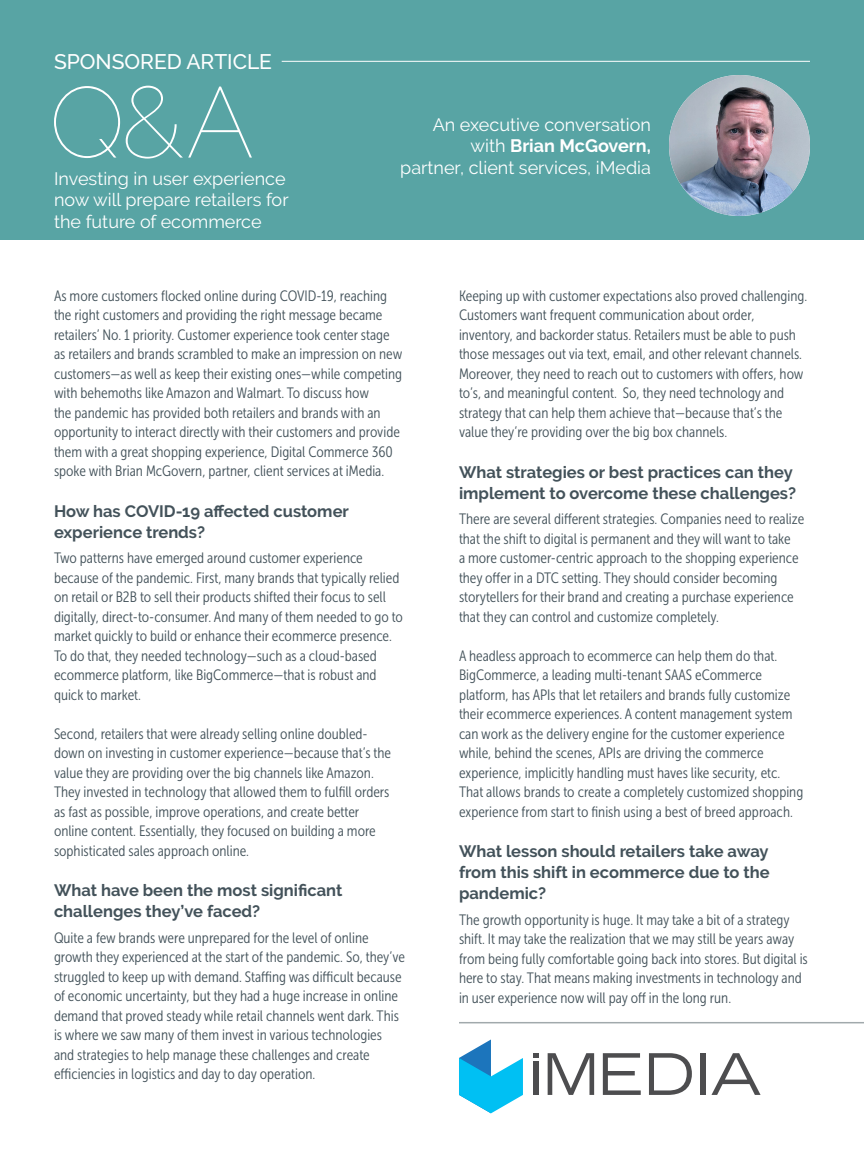
<style>
.page{position:relative;width:864px;height:1161px;background:#fff}
.page>*{position:absolute;margin:0;border:0;box-sizing:border-box;transform-origin:0 0}
.t1{font:500 21px "Raleway";color:#fff}
.t2{font:18px/21.6px "Raleway";color:#fff;text-align:right}
.t3{font:700 16.5px/21px "Raleway";color:#43525a}
.t4{font:15px/19.5px "Museo Sans Cond 300";color:#43525a}
.s1{font-weight:700}
</style>
<div class="page">
<div style="left:0;top:0;width:864px;height:240px;background:#58a4a4"></div>
<hr style="left:282px;top:61px;width:528px;height:1px;background:#fff">
<img style="left:669px;top:75px;width:141px;height:141px;border-radius:70px">
<hr style="left:459px;top:1022px;width:405px;height:1px;background:#a1a9ac">
<svg style="left:54px;top:86px;width:198px;height:73px"></svg>
<svg style="left:459px;top:1040px;width:64px;height:73px"></svg>
<svg style="left:548px;top:1053px;width:46px;height:42px"></svg>
<svg style="left:603px;top:1053px;width:38px;height:42px"></svg>
<svg style="left:649px;top:1053px;width:43px;height:42px"></svg>
<div style="left:700px;top:1053px;width:5px;height:42px;background:#4d4d4f"></div>
<svg style="left:711px;top:1053px;width:50px;height:42px"></svg>
<svg style="left:534px;top:1053px;width:5px;height:5px"></svg>
<div style="left:534px;top:1061px;width:5px;height:34px;background:#4d4d4f"></div>
<h1 class="t1" style="left:54px;top:50px;width:219px">SPONSORED ARTICLE</h1>
<p class="t2" style="left:54px;top:167px;width:236px;text-align:left">Investing in user experience now will prepare retailers for the future of ecommerce</p>
<p class="t2" style="left:400px;top:114px;width:252px">An executive conversation with <span class="s1">Brian McGovern,<br></span>partner, client services, iMedia</p>
<p class="t4" style="left:54px;top:286px;width:350px">As more customers flocked online during COVID-19, reaching the right customers and providing the right message became retailers’ No. 1 priority. Customer experience took center stage as retailers and brands scrambled to make an impression on new customers—as well as keep their existing ones—while competing with behemoths like Amazon and Walmart. To discuss how<br>the pandemic has provided both retailers and brands with an opportunity to interact directly with their customers and provide them with a great shopping experience, Digital Commerce 360 spoke with Brian McGovern, partner, client services at iMedia.</p>
<p class="t3" style="left:54px;top:501px;width:296px">How has COVID-19 affected customer experience trends?</p>
<p class="t4" style="left:54px;top:549px;width:351px">Two patterns have emerged around customer experience because of the pandemic. First, many brands that typically relied on retail or B2B to sell their products shifted their focus to sell digitally, direct-to-consumer. And many of them needed to go to market quickly to build or enhance their ecommerce presence.<br>To do that, they needed technology—such as a cloud-based ecommerce platform, like BigCommerce—that is robust and quick to market.</p>
<p class="t4" style="left:54px;top:724px;width:339px">Second, retailers that were already selling online doubled&shy;down on investing in customer experience—because that’s the value they are providing over the big channels like Amazon.<br>They invested in technology that allowed them to fulfill orders as fast as possible, improve operations, and create better online content. Essentially, they focused on building a more sophisticated sales approach online.</p>
<p class="t3" style="left:54px;top:880px;width:290px">What have been the most significant challenges they’ve faced?</p>
<p class="t4" style="left:54px;top:928px;width:353px">Quite a few brands were unprepared for the level of online growth they experienced at the start of the pandemic. So, they’ve struggled to keep up with demand. Staffing was difficult because of economic uncertainty, but they had a huge increase in online demand that proved steady while retail channels went dark. This is where we saw many of them invest in various technologies and strategies to help manage these challenges and create efficiencies in logistics and day to day operation.</p>
<p class="t4" style="left:459px;top:286px;width:350px">Keeping up with customer expectations also proved challenging.<br>Customers want frequent communication about order, inventory, and backorder status. Retailers must be able to push those messages out via text, email, and other relevant channels.<br>Moreover, they need to reach out to customers with offers, how to’s, and meaningful content. So, they need technology and strategy that can help them achieve that—because that’s the value they’re providing over the big box channels.</p>
<p class="t3" style="left:459px;top:462px;width:339px">What strategies or best practices can they implement to overcome these challenges?</p>
<p class="t4" style="left:459px;top:510px;width:347px">There are several different strategies. Companies need to realize that the shift to digital is permanent and they will want to take<br>a more customer-centric approach to the shopping experience they offer in a DTC setting. They should consider becoming storytellers for their brand and creating a purchase experience that they can control and customize completely.</p>
<p class="t4" style="left:459px;top:646px;width:346px">A headless approach to ecommerce can help them do that.<br>BigCommerce, a leading multi-tenant SAAS eCommerce platform, has APIs that let retailers and brands fully customize their ecommerce experiences. A content management system can work as the delivery engine for the customer experience while, behind the scenes, APIs are driving the commerce experience, implicitly handling must haves like security, etc.<br>That allows brands to create a completely customized shopping experience from start to finish using a best of breed approach.</p>
<p class="t3" style="left:459px;top:841px;width:312px;text-align:justify">What lesson should retailers take away from this shift in ecommerce due to the pandemic?</p>
<p class="t4" style="left:459px;top:910px;width:350px">The growth opportunity is huge. It may take a bit of a strategy shift. It may take the realization that we may still be years away from being fully comfortable going back into stores. But digital is here to stay. That means making investments in technology and in user experience now will pay off in the long run.</p>
</div>
